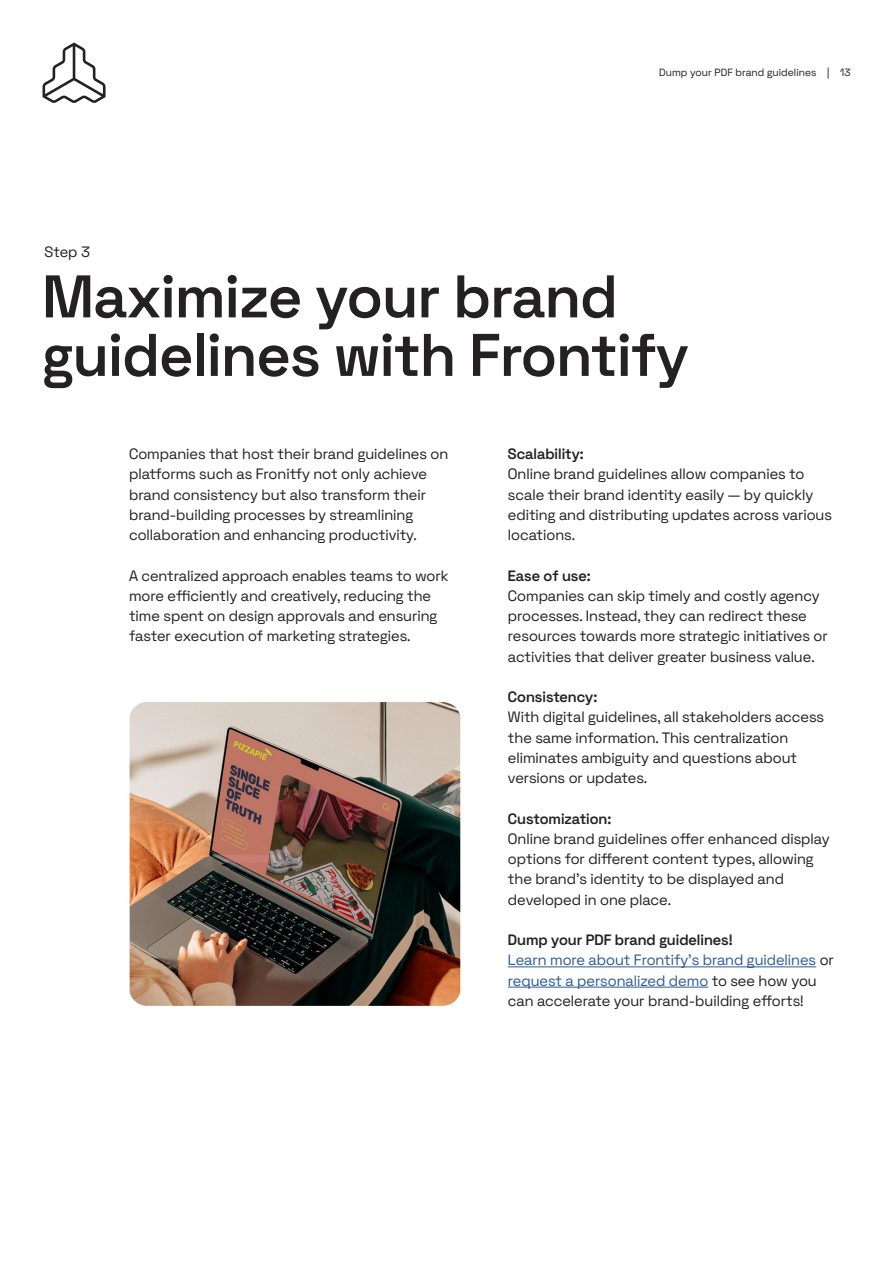
<style>
.page{position:relative;width:893px;height:1263px;background:#fff}
.page>*{position:absolute;margin:0;border:0;box-sizing:border-box;transform-origin:0 0}
.t1{font:600 60px/58.5px "Space Grotesk Frontify";color:#232121}
.t2{font:15px/20.2px "Space Grotesk Frontify";color:#232121}
.t3{font:15px/20.2px "Space Grotesk Frontify";color:#2d5a98}
.t4{font:600 15px "Space Grotesk Frontify";color:#232121}
.t5{font:10.5px "Space Grotesk Frontify";letter-spacing:.01em;color:#232121}
.s1{font-weight:600;color:#232121}
.s2{color:#232121}
</style>
<div class="page">
<svg style="left:43px;top:43px;width:63px;height:60px"></svg>
<hr style="left:508px;top:966px;width:308px;height:1px;background:#2d5a98">
<hr style="left:508px;top:987px;width:200px;height:1px;background:#2d5a98">
<img style="left:130px;top:702px;width:330px;height:304px">
<p class="t2" style="left:45px;top:240px;width:47px">Step 3</p>
<p class="t5" style="left:659px;top:65px;width:193px">Dump your PDF brand guidelines | 13</p>
<h1 class="t1" style="left:43px;top:263px;width:647px">Maximize your brand guidelines with Frontify</h1>
<p class="t2" style="left:129px;top:443px;width:321px">Companies that host their brand guidelines on platforms such as Fronitfy not only achieve brand consistency but also transform their brand-building processes by streamlining collaboration and enhancing productivity.</p>
<p class="t2" style="left:129px;top:564px;width:321px">A centralized approach enables teams to work more efficiently and creatively, reducing the time spent on design approvals and ensuring faster execution of marketing strategies.</p>
<p class="t4" style="left:508px;top:442px;width:77px">Scalability:</p>
<p class="t2" style="left:508px;top:463px;width:326px">Online brand guidelines allow companies to scale their brand identity easily — by quickly editing and distributing updates across various locations.</p>
<p class="t4" style="left:508px;top:564px;width:84px">Ease of use:</p>
<p class="t2" style="left:508px;top:584px;width:321px">Companies can skip timely and costly agency processes. Instead, they can redirect these resources towards more strategic initiatives or activities that deliver greater business value.</p>
<p class="t4" style="left:508px;top:685px;width:91px">Consistency:</p>
<p class="t2" style="left:508px;top:706px;width:318px">With digital guidelines, all stakeholders access the same information. This centralization eliminates ambiguity and questions about versions or updates.</p>
<p class="t4" style="left:508px;top:807px;width:105px">Customization:</p>
<p class="t2" style="left:508px;top:827px;width:323px">Online brand guidelines offer enhanced display options for different content types, allowing the brand's identity to be displayed and developed in one place.</p>
<p class="t3" style="left:508px;top:929px;width:327px"><span class="s1">Dump your PDF brand guidelines!<br></span>Learn more about Frontify’s brand guidelines <span class="s2">or </span>request a personalized demo <span class="s2">to see how you can accelerate your brand-building efforts!</span></p>
</div>
